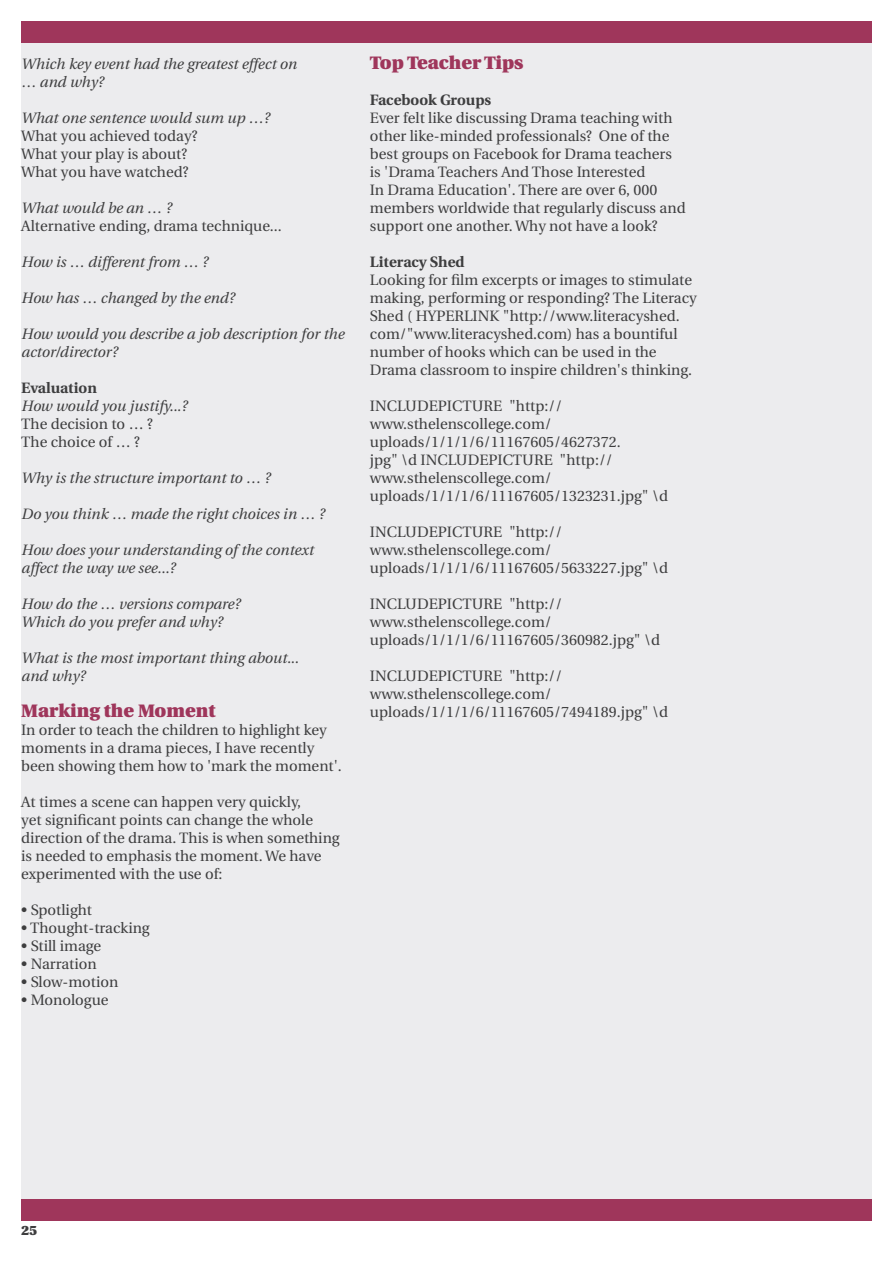
<style>
.page{position:relative;width:893px;height:1263px;background:#fff}
.page>*{position:absolute;margin:0;border:0;box-sizing:border-box;transform-origin:0 0}
.t1{font:900 18px "Utopia";color:#9f365b}
.t2{font:15px/18px "Utopia";color:#3e3e3f}
.t3{font:italic 15px/18px "Utopia";color:#3e3e3f}
.t4{font:700 15px "Utopia";color:#3e3e3f}
.t5{font:900 13.5px "Utopia";color:#3e3e3f}
</style>
<div class="page">
<div style="left:22px;top:21px;width:850px;height:1199px;background:#ececee"></div>
<div style="left:21px;top:21px;width:851px;height:22px;background:#9f365b"></div>
<div style="left:21px;top:1199px;width:851px;height:21px;background:#9f365b"></div>
<p class="t3" style="left:21px;top:55px;width:277px">Which key event had the greatest effect on … and why?</p>
<p class="t3" style="left:21px;top:109px;width:250px">What one sentence would sum up …?</p>
<p class="t2" style="left:21px;top:127px;width:178px">What you achieved today?<br>What your play is about?<br>What you have watched?</p>
<p class="t3" style="left:21px;top:199px;width:152px">What would be an … ?</p>
<p class="t2" style="left:21px;top:217px;width:262px">Alternative ending, drama technique...</p>
<p class="t3" style="left:21px;top:253px;width:189px">How is … different from … ?</p>
<p class="t3" style="left:21px;top:289px;width:215px">How has … changed by the end?</p>
<p class="t3" style="left:21px;top:325px;width:324px">How would you describe a job description for the actor/director?</p>
<p class="t4" style="left:21px;top:379px;width:77px">Evaluation</p>
<p class="t3" style="left:21px;top:397px;width:168px">How would you justify...?</p>
<p class="t2" style="left:21px;top:415px;width:133px">The decision to … ?<br>The choice of … ?</p>
<p class="t3" style="left:21px;top:469px;width:251px">Why is the structure important to … ?</p>
<p class="t3" style="left:21px;top:505px;width:305px">Do you think … made the right choices in … ?</p>
<p class="t3" style="left:21px;top:541px;width:294px">How does your understanding of the context affect the way we see...?</p>
<p class="t3" style="left:21px;top:595px;width:221px">How do the … versions compare?<br>Which do you prefer and why?</p>
<p class="t3" style="left:21px;top:649px;width:279px">What is the most important thing about... and why?</p>
<p class="t1" style="left:21px;top:701px;width:196px">Marking the Moment</p>
<p class="t2" style="left:21px;top:721px;width:322px">In order to teach the children to highlight key moments in a drama pieces, I have recently been showing them how to 'mark the moment'.</p>
<p class="t2" style="left:21px;top:793px;width:320px">At times a scene can happen very quickly,<br>yet significant points can change the whole direction of the drama. This is when something is needed to emphasis the moment. We have experimented with the use of:</p>
<p class="t2" style="left:21px;top:901px;width:72px">• Spotlight</p>
<p class="t2" style="left:21px;top:919px;width:130px">• Thought-tracking</p>
<p class="t2" style="left:21px;top:937px;width:82px">• Still image</p>
<p class="t2" style="left:21px;top:955px;width:77px">• Narration</p>
<p class="t2" style="left:21px;top:973px;width:99px">• Slow-motion</p>
<p class="t2" style="left:21px;top:991px;width:89px">• Monologue</p>
<p class="t1" style="left:370px;top:53px;width:155px">Top Teacher Tips</p>
<p class="t4" style="left:370px;top:91px;width:123px">Facebook Groups</p>
<p class="t2" style="left:370px;top:109px;width:317px">Ever felt like discussing Drama teaching with other like-minded professionals? One of the best groups on Facebook for Drama teachers is 'Drama Teachers And Those Interested<br>In Drama Education'. There are over 6, 000 members worldwide that regularly discuss and support one another. Why not have a look?</p>
<p class="t4" style="left:370px;top:253px;width:96px">Literacy Shed</p>
<p class="t2" style="left:370px;top:271px;width:328px">Looking for film excerpts or images to stimulate making, performing or responding? The Literacy Shed ( HYPERLINK "http://www.literacyshed. com/"www.literacyshed.com) has a bountiful number of hooks which can be used in the Drama classroom to inspire children's thinking.</p>
<p class="t2" style="left:370px;top:397px;width:300px">INCLUDEPICTURE "http:// www.sthelenscollege.com/ uploads/1/1/1/6/11167605/4627372.<br>jpg" \d INCLUDEPICTURE "http:// www.sthelenscollege.com/ uploads/1/1/1/6/11167605/1323231.jpg" \d</p>
<p class="t2" style="left:370px;top:523px;width:300px">INCLUDEPICTURE "http:// www.sthelenscollege.com/ uploads/1/1/1/6/11167605/5633227.jpg" \d</p>
<p class="t2" style="left:370px;top:595px;width:292px">INCLUDEPICTURE "http:// www.sthelenscollege.com/ uploads/1/1/1/6/11167605/360982.jpg" \d</p>
<p class="t2" style="left:370px;top:667px;width:300px">INCLUDEPICTURE "http:// www.sthelenscollege.com/ uploads/1/1/1/6/11167605/7494189.jpg" \d</p>
<p class="t5" style="left:21px;top:1222px;width:18px">25</p>
</div>
